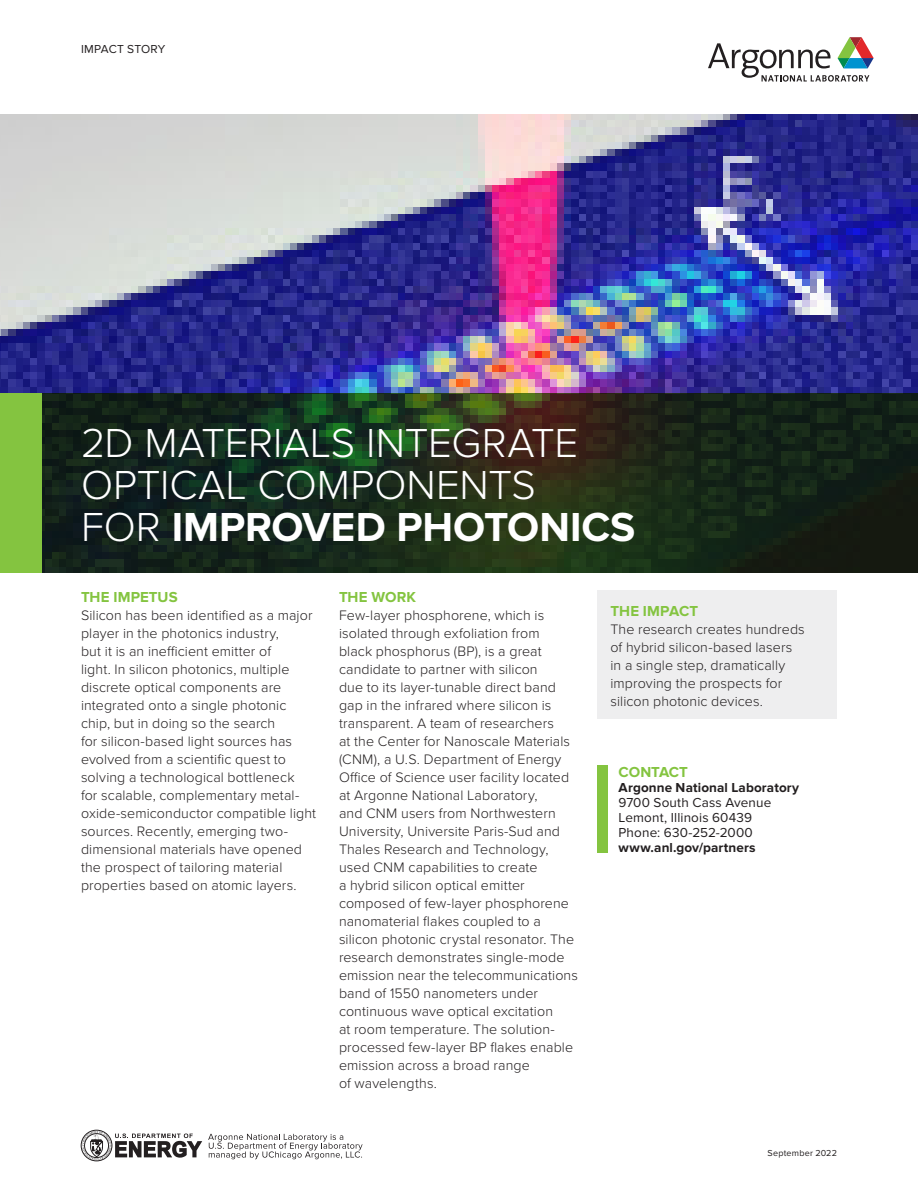
<style>
.page{position:relative;width:918px;height:1188px;background:#fff}
.page>*{position:absolute;margin:0;border:0;box-sizing:border-box;transform-origin:0 0}
._01_headline{font:300 42px/42px "Proxima Nova";color:#fff}
._01_subhead{font:700 15px "Proxima Nova";letter-spacing:.01em;color:#84c440}
._01_contact_head{font:700 15px "Proxima Nova";color:#84c440}
._04_body{font:300 14.25px/18px "Proxima Nova";letter-spacing:.005em;color:#231f20}
._02_contact_info{font:13.5px/15px "Proxima Nova";letter-spacing:.01em;color:#231f20}
.t1{font:12px "Proxima Nova";letter-spacing:.02em;color:#231f20}
.t2{font:9px "Proxima Nova";letter-spacing:.025em;color:#231f20}
.s1{font-weight:700}
</style>
<div class="page">
<svg style="left:708px;top:37px;width:166px;height:45px"></svg>
<svg style="left:81px;top:1130px;width:121px;height:31px"></svg>
<svg style="left:208px;top:1134px;width:155px;height:25px"></svg>
<img style="left:0;top:115px;width:918px;height:278px">
<div style="left:597px;top:590px;width:240px;height:129px;background:#eeeeef"></div>
<div style="left:597px;top:766px;width:11px;height:87px;background:#84c440"></div>
<svg style="left:42px;top:393px;width:876px;height:179px;background:#1a2919"></svg>
<div style="left:0;top:393px;width:42px;height:179px;background:#84c440"></div>
<p class="t1" style="left:81px;top:42px;width:86px">IMPACT STORY</p>
<p class="_01_headline" style="left:81px;top:423px;width:556px">2D MATERIALS INTEGRATE<br>OPTICAL COMPONENTS<br>FOR <span class="s1">IMPROVED PHOTONICS</span></p>
<p class="_01_subhead" style="left:81px;top:588px;width:98px">THE IMPETUS</p>
<p class="_04_body" style="left:81px;top:607px;width:237px">Silicon has been identified as a major player in the photonics industry,<br>but it is an inefficient emitter of<br>light. In silicon photonics, multiple discrete optical components are integrated onto a single photonic chip, but in doing so the search<br>for silicon-based light sources has evolved from a scientific quest to solving a technological bottleneck<br>for scalable, complementary metal&shy;oxide-semiconductor compatible light sources. Recently, emerging two&shy;dimensional materials have opened the prospect of tailoring material properties based on atomic layers.</p>
<p class="_01_subhead" style="left:339px;top:588px;width:79px">THE WORK</p>
<p class="_04_body" style="left:339px;top:607px;width:241px">Few-layer phosphorene, which is isolated through exfoliation from<br>black phosphorus (BP), is a great candidate to partner with silicon<br>due to its layer-tunable direct band gap in the infrared where silicon is transparent. A team of researchers<br>at the Center for Nanoscale Materials (CNM), a U.S. Department of Energy Office of Science user facility located at Argonne National Laboratory,<br>and CNM users from Northwestern University, Universite Paris-Sud and Thales Research and Technology, used CNM capabilities to create<br>a hybrid silicon optical emitter composed of few-layer phosphorene nanomaterial flakes coupled to a silicon photonic crystal resonator. The research demonstrates single-mode emission near the telecommunications band of 1550 nanometers under continuous wave optical excitation<br>at room temperature. The solution&shy;processed few-layer BP flakes enable emission across a broad range<br>of wavelengths.</p>
<p class="_01_subhead" style="left:610px;top:602px;width:89px">THE IMPACT</p>
<p class="_04_body" style="left:610px;top:620px;width:196px">The research creates hundreds of hybrid silicon-based lasers in a single step, dramatically improving the prospects for silicon photonic devices.</p>
<p class="_01_contact_head" style="left:619px;top:764px;width:71px">CONTACT</p>
<p class="_02_contact_info" style="left:619px;top:781px;width:182px"><span class="s1">Argonne National Laboratory<br></span>9700 South Cass Avenue<br>Lemont, Illinois 60439<br>Phone: 630-252-2000 <span class="s1">www.anl.gov/partners</span></p>
<p class="t2" style="left:768px;top:1148px;width:71px">September 2022</p>
</div>
